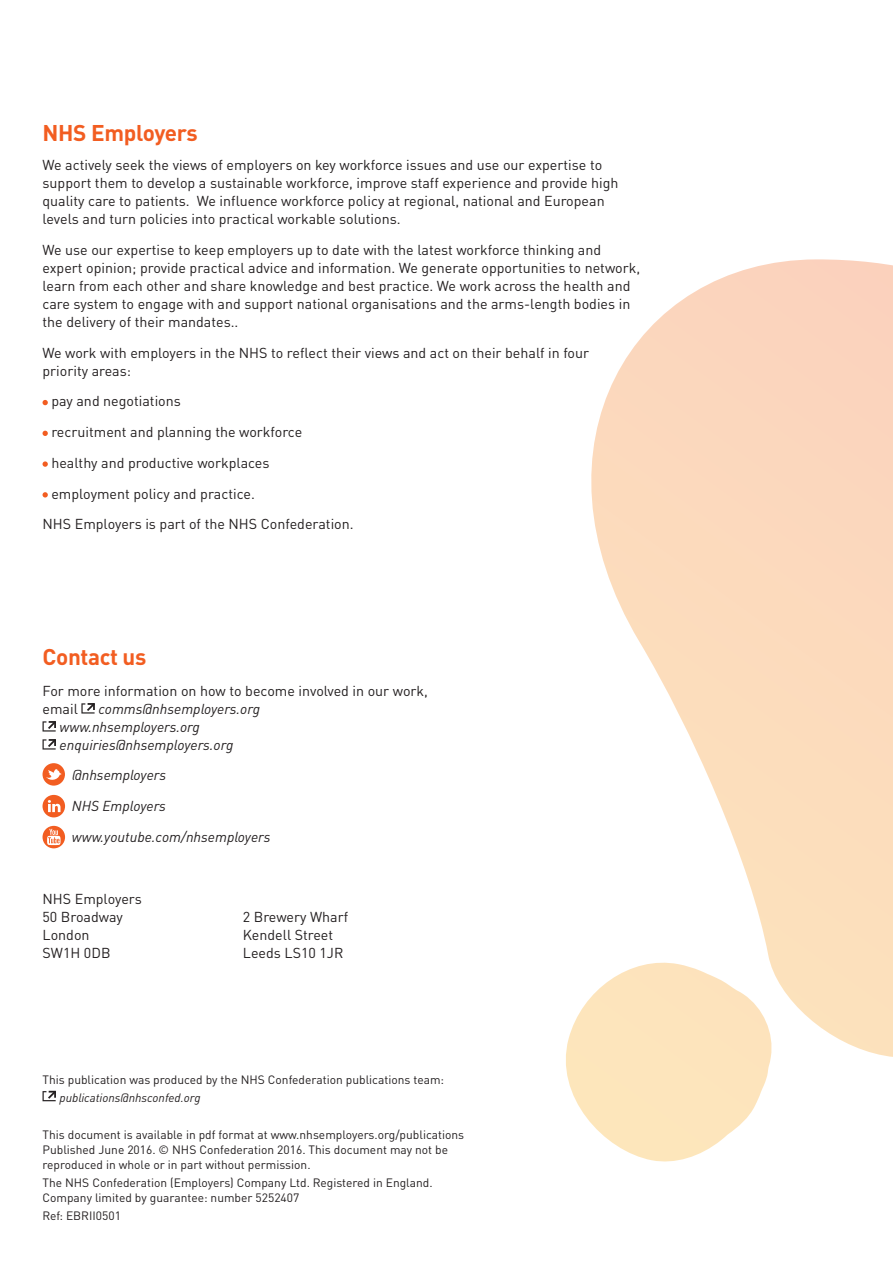
<style>
.page{position:relative;width:893px;height:1263px;background:#fff}
.page>*{position:absolute;margin:0;border:0;box-sizing:border-box;transform-origin:0 0}
.t1{font:700 22.5px "DINOT";letter-spacing:-.015em;color:#f25d21}
.t2{font:14.25px/18px "DINOT";color:#231f20}
.t3{font:italic 14.25px/18px "DINOT";color:#231f20}
.t4{font:12px/15px "DINOT";color:#231f20}
.t5{font:italic 12px "DINOT";color:#231f20}
</style>
<div class="page">
<svg style="left:43px;top:400px;width:5px;height:5px"></svg>
<svg style="left:43px;top:431px;width:5px;height:5px"></svg>
<svg style="left:43px;top:461px;width:5px;height:6px"></svg>
<svg style="left:43px;top:492px;width:5px;height:5px"></svg>
<svg style="left:81px;top:703px;width:14px;height:10px"></svg>
<svg style="left:43px;top:721px;width:13px;height:10px"></svg>
<svg style="left:43px;top:739px;width:13px;height:10px"></svg>
<div style="left:43px;top:763px;width:22px;height:23px;background:#f25d21;border-radius:50%"></div>
<svg style="left:46px;top:769px;width:16px;height:11px"></svg>
<div style="left:43px;top:795px;width:22px;height:22px;background:#f25d21;border-radius:50%"></div>
<svg style="left:48px;top:800px;width:13px;height:12px"></svg>
<div style="left:43px;top:826px;width:22px;height:22px;background:#f25d21;border-radius:50%"></div>
<svg style="left:47px;top:829px;width:14px;height:16px"></svg>
<svg style="left:43px;top:1091px;width:13px;height:10px"></svg>
<svg style="left:613px;top:1143px;width:104px;height:19px"></svg>
<svg style="left:566px;top:259px;width:327px;height:884px"></svg>
<h1 class="t1" style="left:43px;top:118px;width:157px">N HS Employers</h1>
<p class="t2" style="left:43px;top:156px;width:577px">We actively seek the views of employers on key workforce issues and use our expertise to support them to develop a sustainable workforce, improve staff experience and provide high quality care to patients. We influence workforce policy at regional, national and European levels and turn policies into practical workable solutions.</p>
<p class="t2" style="left:43px;top:240px;width:599px">We use our expertise to keep employers up to date with the latest workforce thinking and expert opinion; provide practical advice and information. We generate opportunities to network, learn from each other and share knowledge and best practice. We work across the health and care system to engage with and support national organisations and the arms-length bodies in the delivery of their mandates..</p>
<p class="t2" style="left:43px;top:343px;width:548px">We work with employers in the NHS to reflect their views and act on their behalf in four priority areas:</p>
<p class="t2" style="left:51px;top:392px;width:131px">pay and negotiations</p>
<p class="t2" style="left:51px;top:423px;width:252px">recruitment and planning the workforce</p>
<p class="t2" style="left:51px;top:453px;width:220px">healthy and productive workplaces</p>
<p class="t2" style="left:51px;top:484px;width:205px">employment policy and practice.</p>
<p class="t2" style="left:43px;top:515px;width:313px">NHS Employers is part of the NHS Confederation.</p>
<h1 class="t1" style="left:43px;top:642px;width:105px">Contact us</h1>
<p class="t2" style="left:43px;top:681px;width:387px">For more information on how to become involved in our work, email</p>
<p class="t3" style="left:60px;top:699px;width:202px;text-indent:39px">comms@nhsemployers.org www.nhsemployers.org enquiries@nhsemployers.org</p>
<p class="t3" style="left:72px;top:759px;width:200px;line-height:30.8px">@nhsemployers<br>NHS Employers www.youtube.com/nhsemployers</p>
<p class="t2" style="left:43px;top:889px;width:101px">NHS Employers<br>50 Broadway<br>London<br>SW1H 0DB</p>
<p class="t2" style="left:243px;top:907px;width:107px">2 Brewery Wharf<br>Kendell Street<br>Leeds LS10 1JR</p>
<p class="t4" style="left:43px;top:1072px;width:403px">This publication was produced by the NHS Confederation publications team:</p>
<p class="t5" style="left:60px;top:1090px;width:143px">publications@nhsconfed.org</p>
<p class="t4" style="left:43px;top:1126px;width:423px">This document is available in pdf format at www.nhsemployers.org/publications<br>Published June 2016. © NHS Confederation 2016. This document may not be reproduced in whole or in part without permission.</p>
<p class="t4" style="left:43px;top:1175px;width:392px">The NHS Confederation (Employers) Company Ltd. Registered in England.<br>Company limited by guarantee: number 5252407</p>
<p class="t4" style="left:43px;top:1208px;width:80px">Ref: EBRII0501</p>
</div>
